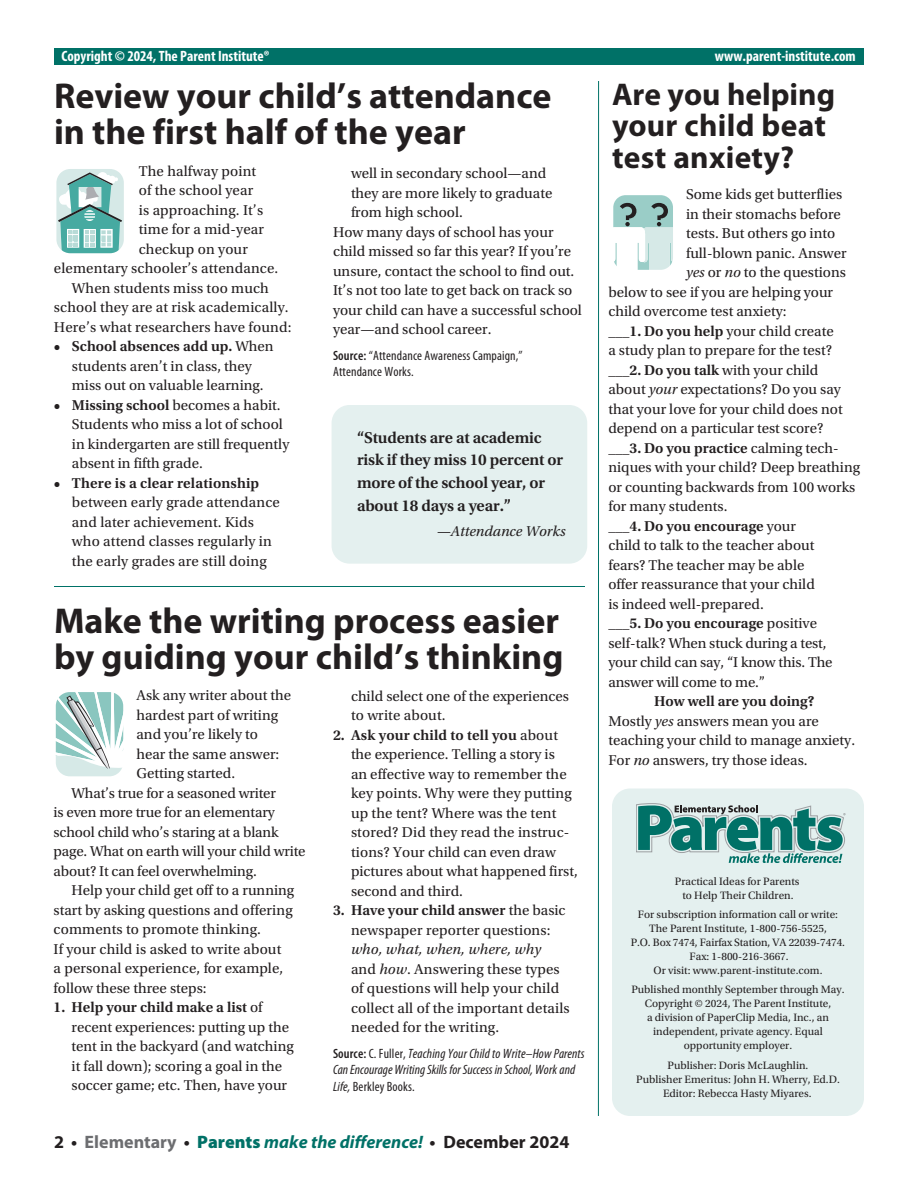
<style>
.page{position:relative;width:918px;height:1188px;background:#fff}
.page>*{position:absolute;margin:0;border:0;box-sizing:border-box;transform-origin:0 0}
.t1{font:700 36px/36px "Myriad Pro";color:#231f20}
.t2{font:700 31.5px/31.5px "Myriad Pro";letter-spacing:.01em;color:#231f20}
.t3{font:italic 700 18px "Myriad Pro";color:#007167}
.t4{font:600 16.5px/22.5px "Utopia Std";letter-spacing:-.01em;color:#231f20}
.t5{font:15px/19.5px "Utopia Std";color:#231f20}
.t6{font:600 15px "Utopia Std";color:#231f20}
.t7{font:700 condensed 15px "Myriad Pro";color:#fff}
.t8{font:italic 15px "Utopia Std";color:#231f20}
.t9{font:italic condensed 13.5px/16.5px "Myriad Pro";color:#231f20}
.t10{font:condensed 13.5px/16.5px "Myriad Pro";letter-spacing:.01em;color:#231f20}
.t11{font:11.25px/14.1px "Utopia Std";color:#231f20;text-align:center}
.s1{font-weight:600}
.s2{font-style:italic}
.s3{font-weight:400}
.s4{font-weight:600;font-style:normal}
.s5{font-style:normal}
.s6{font-style:normal;color:#231f20}
.s7{font-style:normal;color:#6c6d70}
.s8{font-weight:900;font-style:normal}
</style>
<div class="page">
<div style="left:612px;top:789px;width:252px;height:327px;background:#e4f0ef;border-radius:18px"></div>
<hr style="left:598px;top:81px;width:1px;height:1035px;background:#007167">
<svg style="left:56px;top:169px;width:68px;height:85px;background:#9bcac6"></svg>
<svg style="left:55px;top:692px;width:69px;height:85px"></svg>
<svg style="left:613px;top:195px;width:60px;height:75px"></svg>
<div style="left:54px;top:49px;width:810px;height:16px;background:#007167"></div>
<div style="left:332px;top:405px;width:255px;height:159px;background:#e4f0ef;border-radius:18px"></div>
<svg style="left:636px;top:803px;width:210px;height:60px"></svg>
<hr style="left:54px;top:586px;width:531px;height:1px;background:#007167">
<p class="t7" style="left:62px;top:46px;width:210px">Copyright © 2024, The Parent Institute®</p>
<p class="t7" style="left:715px;top:46px;width:142px">www.parent-institute.com</p>
<h1 class="t1" style="left:54px;top:77px;width:499px">Review your child’s attendance in the first half of the year</h1>
<h2 class="t2" style="left:612px;top:77px;width:225px">Are you helping your child beat test anxiety?</h2>
<p class="t5" style="left:139px;top:161px;width:119px">The halfway point</p>
<p class="t5" style="left:139px;top:181px;width:116px">of the school year</p>
<p class="t5" style="left:139px;top:200px;width:126px">is approaching. It’s</p>
<p class="t5" style="left:139px;top:220px;width:127px">time for a mid-year</p>
<p class="t5" style="left:139px;top:239px;width:111px">checkup on your</p>
<p class="t5" style="left:54px;top:259px;width:226px">elementary schooler’s attendance.</p>
<p class="t5" style="left:72px;top:278px;width:199px">When students miss too much</p>
<p class="t5" style="left:54px;top:298px;width:236px">school they are at risk academically.</p>
<p class="t5" style="left:54px;top:317px;width:239px">Here’s what researchers have found:</p>
<p class="t5" style="left:54px;top:337px;width:221px;text-align:center"><span class="s1">• School absences add up.</span> When students aren’t in class, they<br>miss out on valuable learning.</p>
<p class="t5" style="left:72px;top:395px;width:219px;text-indent:-18px"><span class="s1">• Missing school</span> becomes a habit.<br>Students who miss a lot of school in kindergarten are still frequently absent in fifth grade.</p>
<p class="t6" style="left:54px;top:474px;width:207px">• There is a clear relationship</p>
<p class="t5" style="left:72px;top:493px;width:209px">between early grade attendance and later achievement. Kids who attend classes regularly in the early grades are still doing</p>
<p class="t5" style="left:351px;top:164px;width:197px">well in secondary school—and</p>
<p class="t5" style="left:351px;top:183px;width:203px">they are more likely to graduate</p>
<p class="t5" style="left:351px;top:203px;width:113px">from high school.</p>
<p class="t5" style="left:333px;top:222px;width:222px">How many days of school has your</p>
<p class="t5" style="left:333px;top:242px;width:240px">child missed so far this year? If you’re</p>
<p class="t5" style="left:333px;top:261px;width:243px">unsure, contact the school to find out.</p>
<p class="t5" style="left:333px;top:281px;width:241px">It’s not too late to get back on track so</p>
<p class="t5" style="left:333px;top:300px;width:251px">your child can have a successful school</p>
<p class="t5" style="left:333px;top:320px;width:160px">year—and school career.</p>
<p class="t10" style="left:333px;top:347px;width:191px"><span class="s1">Source:</span> “Attendance Awareness Campaign,”<br>Attendance Works.</p>
<p class="t5" style="left:686px;top:185px;width:158px">Some kids get butterflies</p>
<p class="t5" style="left:686px;top:204px;width:156px">in their stomachs before</p>
<p class="t5" style="left:686px;top:224px;width:151px">tests. But others go into</p>
<p class="t5" style="left:686px;top:243px;width:162px">full-blown panic. Answer</p>
<p class="t5" style="left:686px;top:263px;width:161px"><span class="s2">yes</span> or <span class="s2">no</span> to the questions</p>
<p class="t5" style="left:608px;top:282px;width:226px">below to see if you are helping your</p>
<p class="t5" style="left:608px;top:302px;width:180px">child overcome test anxiety:</p>
<p class="t5" style="left:608px;top:321px;width:227px"><span class="s1">___1. Do you help</span> your child create</p>
<p class="t5" style="left:608px;top:341px;width:225px">a study plan to prepare for the test?</p>
<p class="t6" style="left:608px;top:361px;width:211px">___2. Do you talk <span class="s3">with your child</span></p>
<p class="t5" style="left:608px;top:380px;width:234px">about <span class="s2">your</span> expectations? Do you say</p>
<p class="t5" style="left:608px;top:399px;width:236px">that your love for your child does not</p>
<p class="t5" style="left:608px;top:419px;width:217px">depend on a particular test score?</p>
<p class="t6" style="left:608px;top:439px;width:232px">___3. Do you practice <span class="s3">calming tech-</span></p>
<p class="t5" style="left:608px;top:458px;width:253px">niques with your child? Deep breathing</p>
<p class="t5" style="left:608px;top:477px;width:249px">or counting backwards from 100 works</p>
<p class="t5" style="left:608px;top:497px;width:121px">for many students.</p>
<p class="t6" style="left:608px;top:517px;width:189px">___4. Do you encourage <span class="s3">your</span></p>
<p class="t5" style="left:608px;top:536px;width:208px">child to talk to the teacher about</p>
<p class="t5" style="left:608px;top:555px;width:198px">fears? The teacher may be able</p>
<p class="t5" style="left:608px;top:575px;width:208px">offer reassurance that your child</p>
<p class="t5" style="left:608px;top:594px;width:157px">is indeed well-prepared.</p>
<p class="t6" style="left:608px;top:615px;width:210px">___5. Do you encourage <span class="s3">positive</span></p>
<p class="t5" style="left:608px;top:633px;width:220px">self-talk? When stuck during a test,</p>
<p class="t5" style="left:608px;top:653px;width:226px">your child can say, “I know this. The</p>
<p class="t5" style="left:608px;top:672px;width:158px">answer will come to me.”</p>
<p class="t5" style="left:608px;top:692px;width:248px;text-indent:46px"><span class="s1">How well are you doing?<br></span>Mostly <span class="s2">yes</span> answers mean you are teaching your child to manage anxiety.<br>For <span class="s2">no</span> answers, try those ideas.</p>
<p class="t4" style="left:357px;top:427px;width:208px">“Students are at academic risk if they miss 10 percent or more of the school year, or about 18 days a year.”</p>
<p class="t8" style="left:436px;top:523px;width:131px">—Attendance Works</p>
<h1 class="t1" style="left:54px;top:601px;width:511px">Make the writing process easier by guiding your child’s thinking</h1>
<p class="t5" style="left:137px;top:686px;width:156px">Ask any writer about the</p>
<p class="t5" style="left:137px;top:705px;width:143px">hardest part of writing</p>
<p class="t5" style="left:137px;top:725px;width:123px">and you’re likely to</p>
<p class="t5" style="left:137px;top:744px;width:144px">hear the same answer:</p>
<p class="t5" style="left:137px;top:764px;width:100px">Getting started.</p>
<p class="t5" style="left:72px;top:783px;width:206px">What’s true for a seasoned writer</p>
<p class="t5" style="left:54px;top:803px;width:223px">is even more true for an elementary</p>
<p class="t5" style="left:54px;top:822px;width:227px">school child who’s staring at a blank</p>
<p class="t5" style="left:54px;top:842px;width:254px">page. What on earth will your child write</p>
<p class="t5" style="left:54px;top:861px;width:205px">about? It can feel overwhelming.</p>
<p class="t5" style="left:72px;top:881px;width:224px">Help your child get off to a running</p>
<p class="t5" style="left:54px;top:900px;width:241px">start by asking questions and offering</p>
<p class="t5" style="left:54px;top:920px;width:209px">comments to promote thinking.</p>
<p class="t5" style="left:54px;top:939px;width:229px">If your child is asked to write about</p>
<p class="t5" style="left:54px;top:959px;width:231px">a personal experience, for example,</p>
<p class="t5" style="left:54px;top:978px;width:155px">follow these three steps:</p>
<p class="t5" style="left:72px;top:998px;width:224px;text-indent:-18px"><span class="s1">1. Help your child make a list</span> of recent experiences: putting up the tent in the backyard (and watching it fall down); scoring a goal in the soccer game; etc. Then, have your</p>
<p class="t5" style="left:351px;top:687px;width:220px">child select one of the experiences to write about.</p>
<p class="t5" style="left:351px;top:726px;width:228px;text-indent:-18px"><span class="s1">2. Ask your child to tell you</span> about the experience. Telling a story is<br>an effective way to remember the key points. Why were they putting up the tent? Where was the tent stored? Did they read the instruc&shy;tions? Your child can even draw pictures about what happened first, second and third.</p>
<p class="t5" style="left:333px;top:901px;width:234px;text-align:center"><span class="s1">3. Have your child answer</span> the basic newspaper reporter questions:</p>
<p class="t5" style="left:351px;top:940px;width:220px"><span class="s2">who, what, when, where, why </span>and <span class="s2">how</span>. Answering these types of questions will help your child collect all of the important details needed for the writing.</p>
<p class="t9" style="left:333px;top:1045px;width:253px"><span class="s4">Source:</span> <span class="s5">C. Fuller,</span> Teaching Your Child to Write–How Parents<br>Can Encourage Writing Skills for Success in School, Work and<br>Life, <span class="s5">Berkley Books.</span></p>
<p class="t11" style="left:675px;top:874px;width:126px">Practical Ideas for Parents to Help Their Children.</p>
<p class="t11" style="left:631px;top:907px;width:216px">For subscription information call or write:<br>The Parent Institute, 1-800-756-5525,<br>P.O. Box 7474, Fairfax Station, VA 22039-7474.<br>Fax: 1-800-216-3667.<br>Or visit: www.parent-institute.com.</p>
<p class="t11" style="left:631px;top:982px;width:215px">Published monthly September through May.<br>Copyright © 2024, The Parent Institute,<br>a division of PaperClip Media, Inc., an independent, private agency. Equal opportunity employer.</p>
<p class="t11" style="left:636px;top:1059px;width:205px">Publisher: Doris McLaughlin.<br>Publisher Emeritus: John H. Wherry, Ed.D.<br>Editor: Rebecca Hasty Miyares.</p>
<p class="t3" style="left:54px;top:1130px;width:517px"><span class="s6">2 •</span> <span class="s7">Elementary</span> <span class="s6">•</span> <span class="s8">Parents</span> make the difference! <span class="s6">• December 2024</span></p>
</div>
